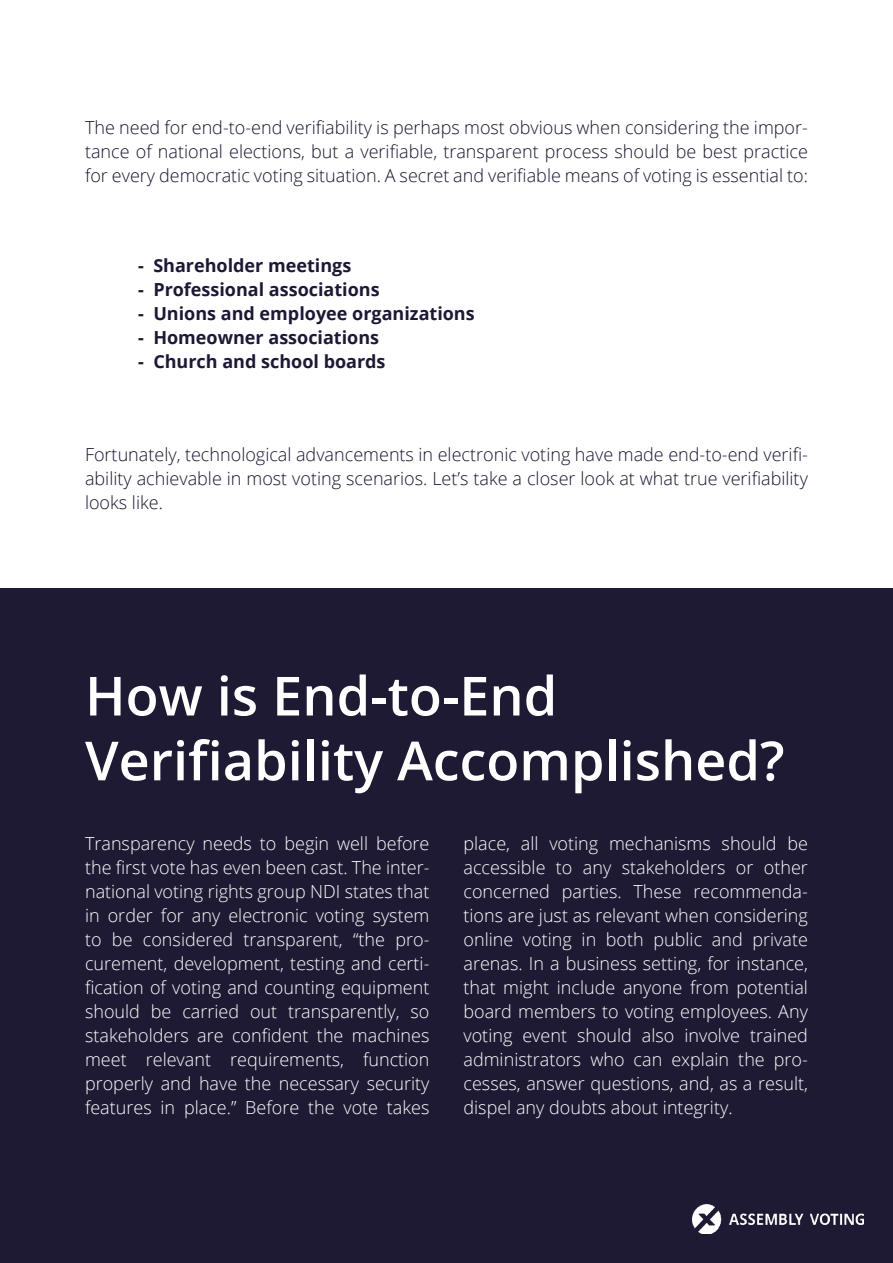
<style>
.page{position:relative;width:893px;height:1263px;background:#fff}
.page>*{position:absolute;margin:0;border:0;box-sizing:border-box;transform-origin:0 0}
.t1{font:600 54px/64.8px "Open Sans";color:#fff}
.t2{font:300 18px/24px "Open Sans";color:#fff;text-align:justify}
.t3{font:300 18px/24px "Open Sans";color:#18132d;text-align:justify}
.t4{font:700 18px "Open Sans";color:#1d1834}
</style>
<div class="page">
<div style="left:0;top:589px;width:893px;height:674px;background:#1e1a34"></div>
<img style="left:692px;top:1205px;width:171px;height:29px">
<p class="t3" style="left:85px;top:115px;width:724px">The need for end-to-end veri昀椀ability is perhaps most obvious when considering the impor&shy;tance of national elections, but a veri昀椀able, transparent process should be best practice for every democratic voting situation. A secret and veri昀椀able means of voting is essential to:</p>
<p class="t4" style="left:138px;top:258px;width:215px">- Shareholder meetings</p>
<p class="t4" style="left:138px;top:282px;width:243px">- Professional associations</p>
<p class="t4" style="left:138px;top:306px;width:338px">- Unions and employee organizations</p>
<p class="t4" style="left:138px;top:330px;width:242px">- Homeowner associations</p>
<p class="t4" style="left:138px;top:354px;width:249px">- Church and school boards</p>
<p class="t3" style="left:85px;top:442px;width:724px">Fortunately, technological advancements in electronic voting have made end-to-end veri昀椀&shy;ability achievable in most voting scenarios. Let’s take a closer look at what true veri昀椀ability looks like.</p>
<h1 class="t1" style="left:85px;top:669px;width:701px">How is End-to-End<br>Veri昀椀ability Accomplished?</h1>
<p class="t2" style="left:85px;top:834px;width:346px">Transparency needs to begin well before the 昀椀rst vote has even been cast. The inter&shy;national voting rights group NDI states that in order for any electronic voting system to be considered transparent, “the pro&shy;curement, development, testing and certi-昀椀cation of voting and counting equipment should be carried out transparently, so stakeholders are con昀椀dent the machines meet relevant requirements, function properly and have the necessary security features in place.” Before the vote takes</p>
<p class="t2" style="left:463px;top:834px;width:346px">place, all voting mechanisms should be accessible to any stakeholders or other concerned parties. These recommenda&shy;tions are just as relevant when considering online voting in both public and private arenas. In a business setting, for instance, that might include anyone from potential board members to voting employees. Any voting event should also involve trained administrators who can explain the pro&shy;cesses, answer questions, and, as a result, dispel any doubts about integrity.</p>
</div>
